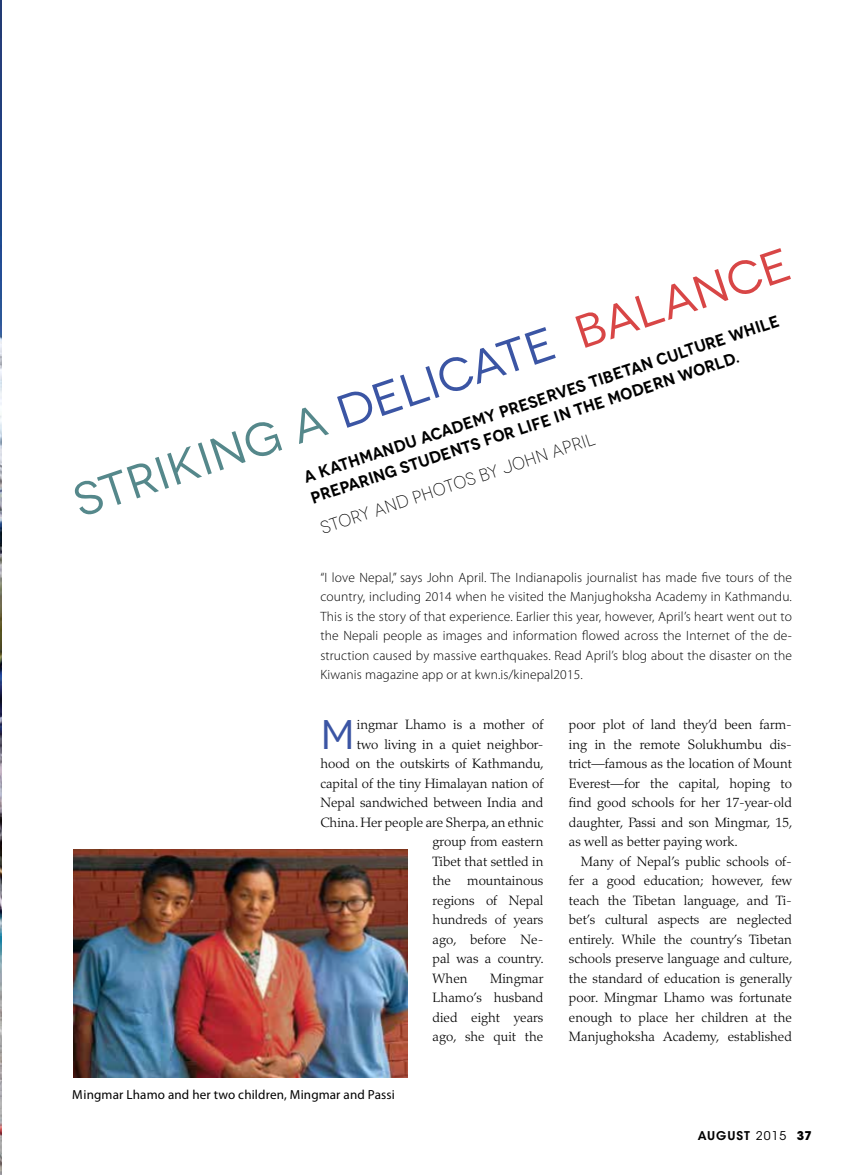
<style>
.page{position:relative;width:864px;height:1175px;background:#fff}
.page>*{position:absolute;margin:0;border:0;box-sizing:border-box;transform-origin:0 0}
.t1{font:46.5px "Novecentowide";color:#55888b}
.t2{font:41.4px "Novecentowide";color:#3b55a4}
.t3{font:300 17.55px "Novecento";color:#000}
.t4{font:600 16.5px/22.2px "Novecento";color:#000}
.t5{font:300 13.5px/19.5px "Palatino LT Std";color:#000;text-align:justify}
.t6{font:300 13.5px/19.5px "Myriad Pro";letter-spacing:.01em;color:#000;text-align:justify}
.t7{font:13.2px "Myriad Pro";letter-spacing:.01em;color:#000}
.t8{font:600 12px "ITC Avant Garde Std";letter-spacing:.08em;color:#000}
.s1{color:#3b55a4}
.s2{color:#d84646}
.s3{font-weight:400}
.s4{font-weight:700}
</style>
<div class="page">
<img style="left:0;top:1px;width:1px;height:1173px">
<img style="left:74px;top:849px;width:333px;height:228px">
<h1 class="t1" style="left:67px;top:477px;width:754px;rotate:-19deg">striking a <span class="s1">delicate</span> <span class="s2">balance</span></h1>
<p class="t4" style="left:301px;top:465px;width:501px;rotate:-18deg">A Kathmandu academy preserves Tibetan culture while preparing students for life in the modern world.</p>
<p class="t3" style="left:318px;top:518px;width:289px;rotate:-18deg">Story and photos by john april</p>
<p class="t6" style="left:320px;top:567px;width:473px">“I love Nepal,” says John April. The Indianapolis journalist has made five tours of the country, including 2014 when he visited the Manjughoksha Academy in Kathmandu.<br>This is the story of that experience. Earlier this year, however, April’s heart went out to the Nepali people as images and information flowed across the Internet of the de&shy;struction caused by massive earthquakes. Read April’s blog about the disaster on the Kiwanis magazine app or at kwn.is/kinepal2015.</p>
<h2 class="t2" style="left:320px;top:710px;width:36px">M</h2>
<p class="t5" style="left:357px;top:715px;width:188px">ingmar Lhamo is a mother of</p>
<p class="t5" style="left:357px;top:734px;width:188px">two living in a quiet neighbor-</p>
<p class="t5" style="left:320px;top:754px;width:225px">hood on the outskirts of Kathmandu,</p>
<p class="t5" style="left:320px;top:773px;width:225px">capital of the tiny Himalayan nation of</p>
<p class="t5" style="left:320px;top:793px;width:225px">Nepal sandwiched between India and</p>
<p class="t5" style="left:320px;top:812px;width:225px">China. Her people are Sherpa, an ethnic</p>
<p class="t5" style="left:433px;top:832px;width:112px">group from eastern</p>
<p class="t5" style="left:433px;top:851px;width:112px">Tibet that settled in</p>
<p class="t5" style="left:433px;top:871px;width:112px">the mountainous</p>
<p class="t5" style="left:433px;top:890px;width:112px">regions of Nepal</p>
<p class="t5" style="left:433px;top:910px;width:112px">hundreds of years</p>
<p class="t5" style="left:433px;top:929px;width:112px">ago, before Ne-</p>
<p class="t5" style="left:433px;top:949px;width:113px">pal was a country.</p>
<p class="t5" style="left:433px;top:968px;width:36px">When</p>
<p class="t5" style="left:433px;top:968px;width:112px;text-indent:58px">Mingmar Lhamo’s husband died eight years ago, she quit the</p>
<p class="t7" style="left:72px;top:1086px;width:324px">Mingmar Lhamo and her two children, Mingmar and Passi</p>
<p class="t5" style="left:569px;top:715px;width:225px">poor plot of land they’d been farm&shy;ing in the remote Solukhumbu dis&shy;trict—famous as the location of Mount Everest—for the capital, hoping to find good schools for her 17-year-old daughter, Passi and son Mingmar, 15, as well as better paying work.</p>
<p class="t5" style="left:569px;top:851px;width:225px;text-indent:12px">Many of Nepal’s public schools of&shy;fer a good education; however, few teach the Tibetan language, and Ti&shy;bet’s cultural aspects are neglected entirely. While the country’s Tibetan schools preserve language and culture, the standard of education is generally poor. Mingmar Lhamo was fortunate enough to place her children at the Manjughoksha Academy, established</p>
<p class="t8" style="left:698px;top:1127px;width:115px">AUGUST <span class="s3">2015</span> <span class="s4">37</span></p>
</div>
